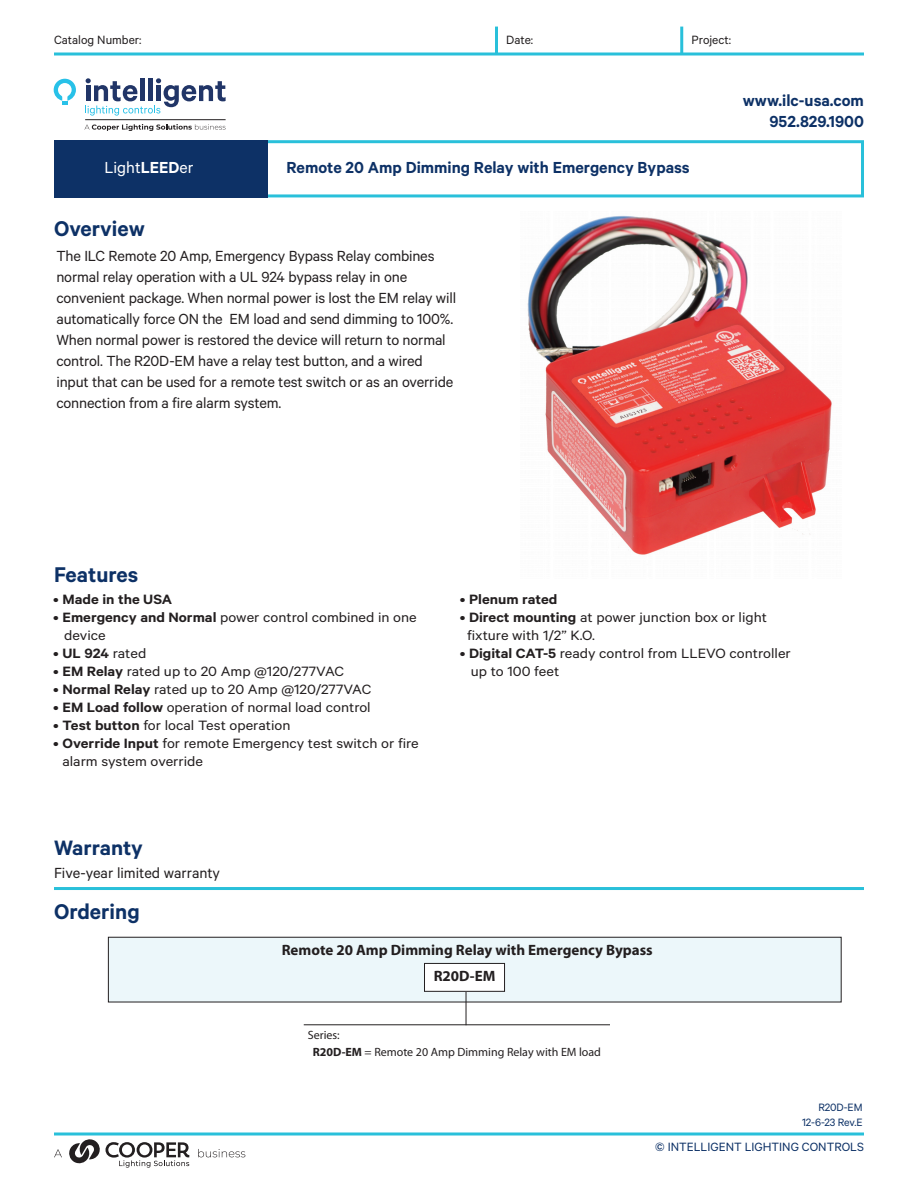
<style>
.page{position:relative;width:918px;height:1188px;background:#fff}
.page>*{position:absolute;margin:0;border:0;box-sizing:border-box;transform-origin:0 0}
.t1{font:600 24px "Calibre";color:#0d3166}
.t2{font:600 23.4px "Calibre";color:#0d3166}
.t3{font:600 18px/21.6px "Calibre";color:#0d3166;text-align:right}
.t4{font:18px "Calibre";color:#fff}
.t5{font:16.5px/21px "Calibre";letter-spacing:-.01em;color:#231f20}
.t6{font:15.15px/18px "Calibre";color:#231f20;scale:1.08 1}
.t7{font:600 15.15px "Calibre";color:#231f20;scale:1.08 1}
.t8{font:700 15px "Myriad Pro";color:#231f20}
.t9{font:13.5px "Calibre";color:#0d3166}
.t10{font:13.5px "Calibre";color:#231f20}
.t11{font:12px/16.5px "Myriad Pro";color:#231f20}
.t12{font:12px/15px "Calibre";letter-spacing:-.01em;color:#0d3166;text-align:right}
.s1{font-weight:600}
.s2{font-weight:400}
.s3{font-weight:700}
</style>
<div class="page">
<svg style="left:54px;top:52px;width:810px;height:4px;background:#5dcfe2"></svg>
<svg style="left:54px;top:1132px;width:810px;height:4px;background:#5ecfe3"></svg>
<hr style="left:54px;top:887px;width:810px;height:3px;background:#29c0da">
<hr style="left:495px;top:27px;width:3px;height:27px;background:#29c0da">
<hr style="left:680px;top:27px;width:3px;height:27px;background:#29c0da">
<div style="left:249px;top:140px;width:615px;height:57px;border:3px solid #29c0da"></div>
<div style="left:54px;top:140px;width:213px;height:57px;background:#0d3166"></div>
<div style="left:108px;top:937px;width:733px;height:65px;background:#ecf7fa"></div>
<div style="left:108px;top:937px;width:734px;height:65px;border:1px solid #231f20"></div>
<svg style="left:303px;top:963px;width:308px;height:63px"></svg>
<hr style="left:466px;top:992px;width:1px;height:33px;background:#231f20">
<img style="left:527px;top:215px;width:305px;height:340px">
<svg style="left:54px;top:79px;width:22px;height:26px"></svg>
<svg style="left:85px;top:78px;width:141px;height:38px"></svg>
<svg style="left:84px;top:124px;width:142px;height:7px"></svg>
<hr style="left:85px;top:119px;width:141px;height:1px;background:#231f20">
<svg style="left:69px;top:1139px;width:120px;height:29px"></svg>
<svg style="left:198px;top:1149px;width:47px;height:8px"></svg>
<svg style="left:54px;top:1149px;width:8px;height:8px"></svg>
<p class="t10" style="left:54px;top:35px;width:89px">Catalog Number:</p>
<p class="t10" style="left:506px;top:35px;width:28px">Date:</p>
<p class="t10" style="left:692px;top:35px;width:41px">Project:</p>
<p class="t4" style="left:104px;top:161px;width:91px">Light<span class="s1">LEED</span>er</p>
<p class="t3" style="left:286px;top:157px;width:405px">Remote 20 Amp Dimming Relay with Emergency Bypass</p>
<h1 class="t1" style="left:54px;top:220px;width:92px">Overview</h1>
<p class="t5" style="left:56px;top:247px;width:401px">The ILC Remote 20 Amp, Emergency Bypass Relay combines normal relay operation with a UL 924 bypass relay in one convenient package. When normal power is lost the EM relay will automatically force ON the EM load and send dimming to 100%.<br>When normal power is restored the device will return to normal control. The R20D-EM have a relay test button, and a wired input that can be used for a remote test switch or as an override connection from a fire alarm system.</p>
<p class="t3" style="left:743px;top:91px;width:123px">www.ilc-usa.com<br>952.829.1900</p>
<h1 class="t1" style="left:54px;top:567px;width:86px">Features</h1>
<p class="t7" style="left:53px;top:594px;width:112px"><span class="s2">•</span> Made in the USA</p>
<p class="t6" style="left:64px;top:609px;width:328px;text-indent:-11px">• <span class="s1">Emergency and Normal</span> power control combined in one device</p>
<p class="t6" style="left:53px;top:645px;width:88px">• <span class="s1">UL 924</span> rated</p>
<p class="t6" style="left:53px;top:663px;width:271px">• <span class="s1">EM Relay</span> rated up to 20 Amp @120/277VAC</p>
<p class="t6" style="left:53px;top:681px;width:296px">• <span class="s1">Normal Relay</span> rated up to 20 Amp @120/277VAC</p>
<p class="t6" style="left:53px;top:699px;width:296px">• <span class="s1">EM Load follow</span> operation of normal load control</p>
<p class="t6" style="left:53px;top:717px;width:221px">• <span class="s1">Test button</span> for local Test operation</p>
<p class="t6" style="left:62px;top:735px;width:332px;text-indent:-9px">• <span class="s1">Override Input</span> for remote Emergency test switch or fire alarm system override</p>
<h2 class="t2" style="left:54px;top:840px;width:91px">Warranty</h2>
<p class="t5" style="left:54px;top:863px;width:168px">Five-year limited warranty</p>
<h1 class="t1" style="left:54px;top:904px;width:87px">Ordering</h1>
<p class="t7" style="left:460px;top:594px;width:92px"><span class="s2">•</span> Plenum rated</p>
<p class="t6" style="left:467px;top:609px;width:279px;text-indent:-7px">• <span class="s1">Direct mounting</span> at power junction box or light fixture with 1/2” K.O.</p>
<p class="t6" style="left:471px;top:645px;width:298px;text-indent:-11px">• <span class="s1">Digital CAT-5</span> ready control from LLEVO controller up to 100 feet</p>
<p class="t8" style="left:282px;top:944px;width:373px">Remote 20 Amp Dimming Relay with Emergency Bypass</p>
<p class="t8" style="left:434px;top:970px;width:63px">R20D-EM</p>
<p class="t11" style="left:313px;top:1028px;width:290px;text-indent:-5px">Series:<br><span class="s3">R20D-EM</span> = Remote 20 Amp Dimming Relay with EM load</p>
<p class="t12" style="left:802px;top:1101px;width:62px">R20D-EM<br>12-6-23 Rev.E</p>
<p class="t9" style="left:655px;top:1142px;width:210px">© INTELLIGENT LIGHTING CONTROLS</p>
</div>
